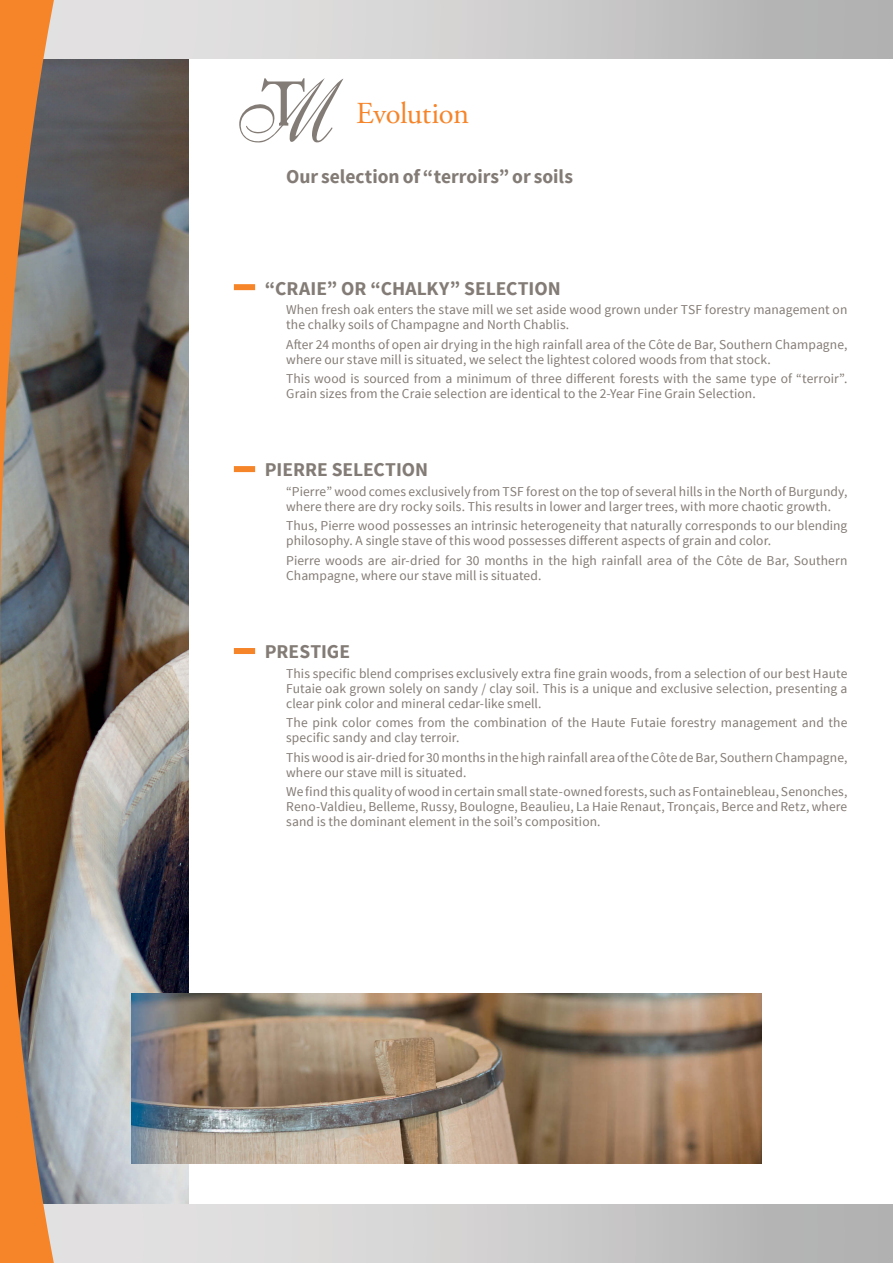
<style>
.page{position:relative;width:893px;height:1263px;background:#fff}
.page>*{position:absolute;margin:0;border:0;box-sizing:border-box;transform-origin:0 0}
.t1{font:30.45px "Adobe Garamond Pro";letter-spacing:-.02em;color:#f6852a}
.t2{font:700 19.5px "Source Sans Pro";color:#837b75}
.t3{font:13.5px/15px "Source Sans Pro";letter-spacing:.005em;color:#837b75}
</style>
<div class="page">
<img style="left:58px;top:58px;width:131px;height:1147px">
<div style="left:0;top:1205px;width:893px;height:58px;background:linear-gradient(to right,#efeded,#b2b2b2)"></div>
<div style="left:0;top:0;width:893px;height:58px;background:linear-gradient(to right,#efeded,#b2b2b2)"></div>
<svg style="left:0;top:0;width:58px;height:1263px;background:#9c7554"></svg>
<svg style="left:239px;top:79px;width:104px;height:64px"></svg>
<img style="left:131px;top:993px;width:631px;height:170px">
<div style="left:234px;top:284px;width:21px;height:6px;background:#f6852a"></div>
<div style="left:234px;top:466px;width:21px;height:6px;background:#f6852a"></div>
<div style="left:234px;top:648px;width:21px;height:6px;background:#f6852a"></div>
<h1 class="t1" style="left:356px;top:101px;width:114px">Evolution</h1>
<h2 class="t2" style="left:286px;top:163px;width:288px">Our selection of “terroirs” or soils</h2>
<h2 class="t2" style="left:265px;top:275px;width:297px">“CRAIE” OR “CHALKY” SELECTION</h2>
<p class="t3" style="left:286px;top:302px;width:563px">When fresh oak enters the stave mill we set aside wood grown under TSF forestry management on the chalky soils of Champagne and North Chablis.</p>
<p class="t3" style="left:286px;top:336px;width:563px">After 24 months of open air drying in the high rainfall area of the Côte de Bar, Southern Champagne, where our stave mill is situated, we select the lightest colored woods from that stock.</p>
<p class="t3" style="left:286px;top:371px;width:563px">This wood is sourced from a minimum of three different forests with the same type of “terroir”.<br>Grain sizes from the Craie selection are identical to the 2-Year Fine Grain Selection.</p>
<h2 class="t2" style="left:265px;top:457px;width:165px">PIERRE SELECTION</h2>
<p class="t3" style="left:286px;top:484px;width:563px">“Pierre” wood comes exclusively from TSF forest on the top of several hills in the North of Burgundy, where there are dry rocky soils. This results in lower and larger trees, with more chaotic growth.</p>
<p class="t3" style="left:286px;top:518px;width:563px">Thus, Pierre wood possesses an intrinsic heterogeneity that naturally corresponds to our blending philosophy. A single stave of this wood possesses different aspects of grain and color.</p>
<p class="t3" style="left:286px;top:553px;width:563px">Pierre woods are air-dried for 30 months in the high rainfall area of the Côte de Bar, Southern<br>Champagne, where our stave mill is situated.</p>
<h2 class="t2" style="left:265px;top:639px;width:87px">PRESTIGE</h2>
<p class="t3" style="left:286px;top:666px;width:563px;text-align:justify">This specific blend comprises exclusively extra fine grain woods, from a selection of our best Haute Futaie oak grown solely on sandy / clay soil. This is a unique and exclusive selection, presenting a clear pink color and mineral cedar-like smell.</p>
<p class="t3" style="left:286px;top:715px;width:563px">The pink color comes from the combination of the Haute Futaie forestry management and the specific sandy and clay terroir.</p>
<p class="t3" style="left:286px;top:749px;width:563px">This wood is air-dried for 30 months in the high rainfall area of the Côte de Bar, Southern Champagne, where our stave mill is situated.</p>
<p class="t3" style="left:286px;top:784px;width:563px;text-align:justify">We find this quality of wood in certain small state-owned forests, such as Fontainebleau, Senonches, Reno-Valdieu, Belleme, Russy, Boulogne, Beaulieu, La Haie Renaut, Tronçais, Berce and Retz, where sand is the dominant element in the soil’s composition.</p>
</div>
